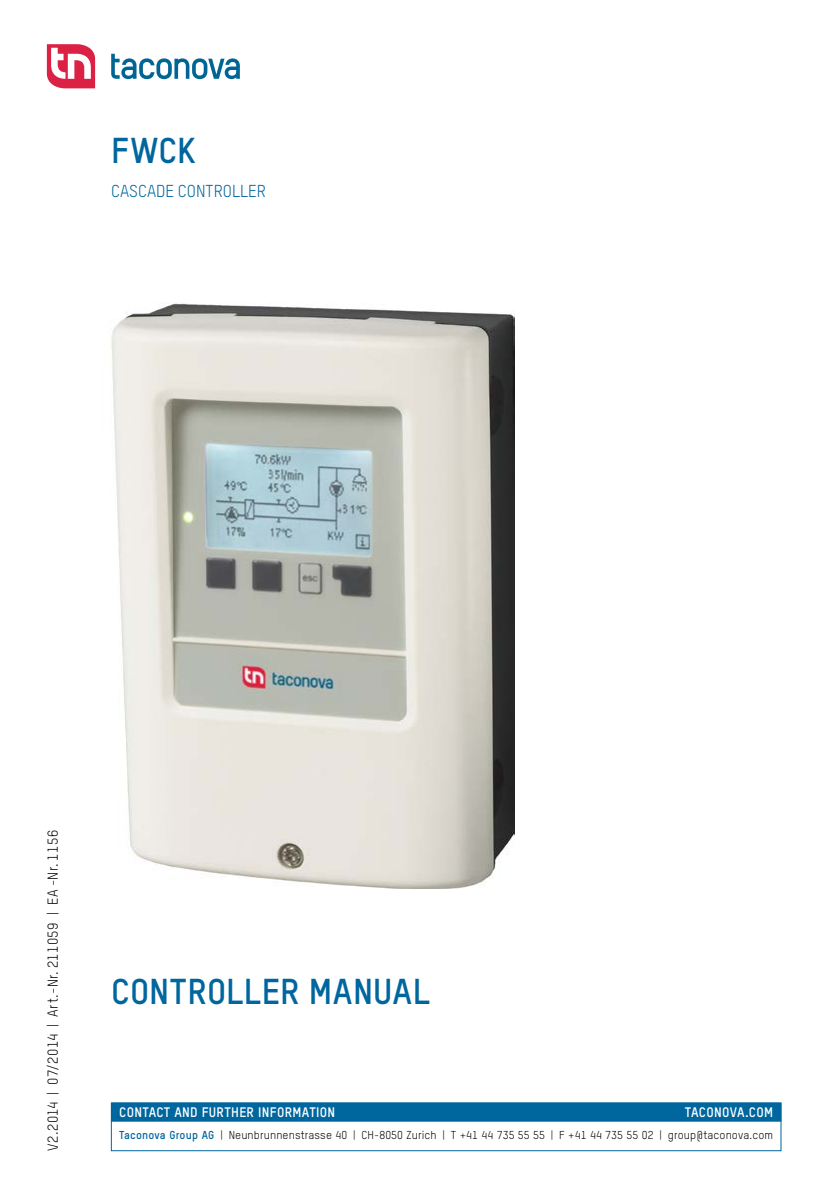
<style>
.page{position:relative;width:840px;height:1191px;background:#fff}
.page>*{position:absolute;margin:0;border:0;box-sizing:border-box;transform-origin:0 0}
.Produkttitel{font:700 35.4px "TSTARPRO";letter-spacing:.005em;color:#00669e}
.Produkttitel_Sublin{font:17px "TSTARPRO";color:#00669e}
.Dokument-ID{font:14.2px "TSTARPRO";letter-spacing:.025em;color:#000}
.Adresse_Box_Titel{font:700 13.6px "TSTARPRO";letter-spacing:.02em;color:#fff}
.Adresse{font:11.4px "TSTARPRO";letter-spacing:.01em;color:#000}
.s1{font-weight:700;color:#00669e}
</style>
<div class="page">
<svg style="left:47px;top:44px;width:48px;height:44px"></svg>
<svg style="left:111px;top:54px;width:129px;height:25px"></svg>
<div style="left:111px;top:1102px;width:670px;height:19px;background:#00669e"></div>
<div style="left:111px;top:1102px;width:669px;height:48px;border:1px solid #00669e"></div>
<img style="left:111px;top:303px;width:403px;height:585px">
<p class="Produkttitel" style="left:111px;top:128px;width:86px">FWCK</p>
<p class="Produkttitel_Sublin" style="left:111px;top:181px;width:156px">CASCADE CONTROLLER</p>
<p class="Dokument-ID" style="left:44px;top:1150px;width:322px;rotate:-90deg">V2.2014 | 07/2014 | Art.-Nr. 211059 | EA -Nr. 1156</p>
<p class="Produkttitel" style="left:111px;top:968px;width:320px">CONTROLLER MANUAL</p>
<p class="Adresse_Box_Titel" style="left:119px;top:1103px;width:217px">CONTACT AND FURTHER INFORMATION</p>
<p class="Adresse_Box_Titel" style="left:684px;top:1103px;width:90px">TACONOVA.COM</p>
<p class="Adresse" style="left:119px;top:1127px;width:655px"><span class="s1">Taconova Group AG</span> | Neunbrunnenstrasse 40 | CH-8050 Zurich | T +41 44 735 55 55 | F +41 44 735 55 02 | group@taconova.com</p>
</div>
